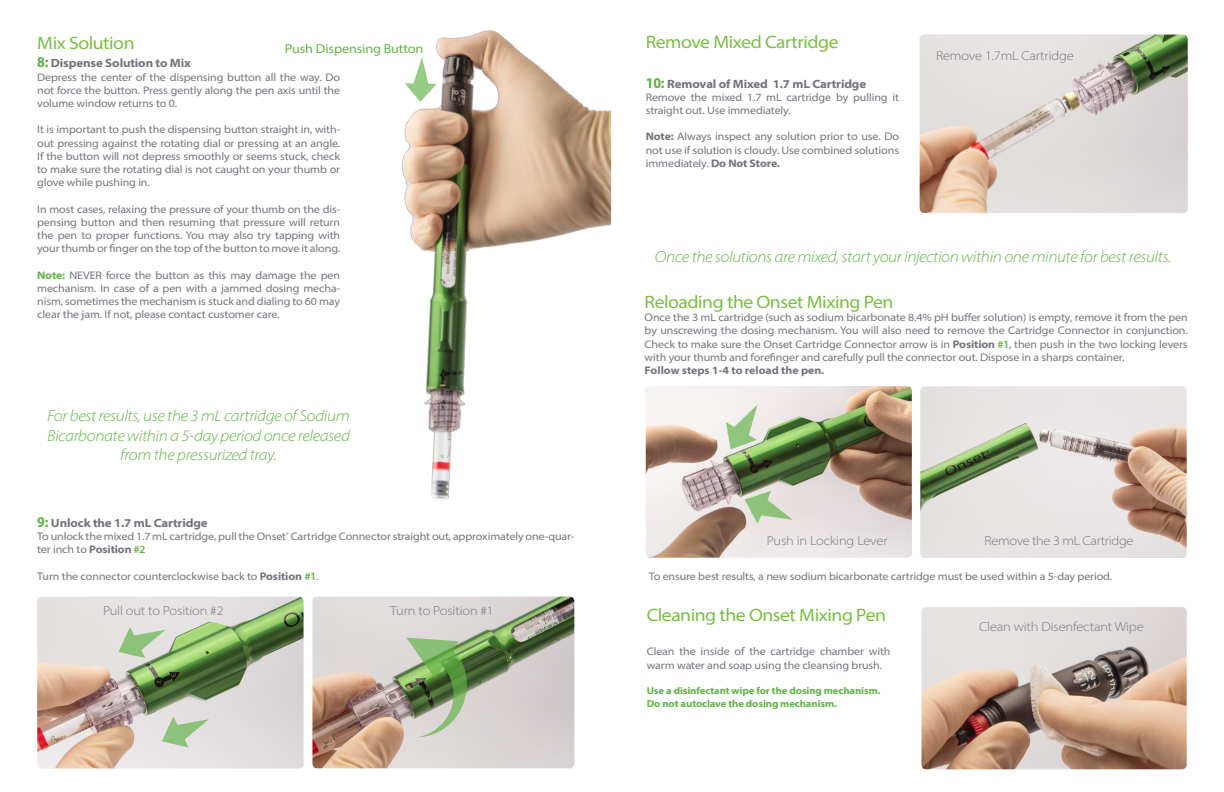
<style>
.page{position:relative;width:1224px;height:792px;background:#fff}
.page>*{position:absolute;margin:0;border:0;box-sizing:border-box;transform-origin:0 0}
.t1{font:semi-expanded 18px "Myriad Pro";letter-spacing:-.025em;color:#77bd42}
.t2{font:italic 300 semi-expanded 16px/19.2px "Myriad Pro";letter-spacing:-.02em;color:#60b245;text-align:center}
.t3{font:300 semi-expanded 13px "Myriad Pro";letter-spacing:-.01em;color:#71737a}
.t4{font:semi-expanded 13px "Myriad Pro";letter-spacing:-.01em;color:#60b245}
.t5{font:700 semi-expanded 12px "Myriad Pro";letter-spacing:-.01em;color:#71737a}
.t6{font:semi-expanded 11px/13.2px "Myriad Pro";letter-spacing:-.01em;color:#71737a;text-align:justify}
.t7{font:700 semi-expanded 11px "Myriad Pro";color:#71737a}
.t8{font:700 semi-expanded 10px "Myriad Pro";letter-spacing:-.01em;color:#60b245}
.s1{font-stretch:semi-condensed;font-size:15px;color:#60b245}
.s2{font-weight:700;color:#60b245}
.s3{font-weight:700}
.s4{font-weight:600;color:#60b245}
</style>
<div class="page">
<img style="left:401px;top:30px;width:210px;height:470px">
<svg style="left:405px;top:57px;width:32px;height:45px"></svg>
<img style="left:37px;top:597px;width:267px;height:171px">
<svg style="left:119px;top:627px;width:47px;height:31px"></svg>
<svg style="left:162px;top:716px;width:47px;height:32px;background:#c0d4b6"></svg>
<img style="left:312px;top:597px;width:262px;height:171px">
<svg style="left:406px;top:638px;width:66px;height:99px;background:#8ca77b"></svg>
<img style="left:920px;top:35px;width:268px;height:178px">
<img style="left:646px;top:386px;width:266px;height:172px">
<svg style="left:745px;top:491px;width:48px;height:33px;background:#c1d3b5"></svg>
<svg style="left:726px;top:405px;width:32px;height:44px"></svg>
<img style="left:920px;top:386px;width:267px;height:172px">
<img style="left:922px;top:607px;width:265px;height:162px">
<p class="t1" style="left:37px;top:32px;width:99px">Mix Solution</p>
<p class="t5" style="left:37px;top:56px;width:155px"><span class="s1">8:</span> Dispense Solution to Mix</p>
<p class="t6" style="left:37px;top:70px;width:304px">Depress the center of the dispensing button all the way. Do not force the button. Press gently along the pen axis until the volume window returns to 0.</p>
<p class="t6" style="left:37px;top:123px;width:304px">It is important to push the dispensing button straight in, with&shy;out pressing against the rotating dial or pressing at an angle.<br>If the button will not depress smoothly or seems stuck, check to make sure the rotating dial is not caught on your thumb or glove while pushing in.</p>
<p class="t6" style="left:37px;top:202px;width:304px">In most cases, relaxing the pressure of your thumb on the dis&shy;pensing button and then resuming that pressure will return the pen to proper functions. You may also try tapping with your thumb or finger on the top of the button to move it along.</p>
<p class="t6" style="left:37px;top:268px;width:304px"><span class="s2">Note:</span> NEVER force the button as this may damage the pen mechanism. In case of a pen with a jammed dosing mecha&shy;nism, sometimes the mechanism is stuck and dialing to 60 may clear the jam. If not, please contact customer care.</p>
<p class="t4" style="left:285px;top:40px;width:140px">Push Dispensing Button</p>
<p class="t2" style="left:47px;top:406px;width:304px">For best results, use the 3 mL cartridge of Sodium<br>Bicarbonate within a 5-day period once released from the pressurized tray.</p>
<p class="t5" style="left:37px;top:515px;width:172px"><span class="s1">9:</span> Unlock the 1.7 mL Cartridge</p>
<p class="t6" style="left:37px;top:530px;width:539px">To unlock the mixed 1.7 mL cartridge, pull the Onset<sup>®</sup> Cartridge Connector straight out, approximately one-quar&shy;ter inch to <span class="s3">Position</span> <span class="s4">#2</span></p>
<p class="t6" style="left:37px;top:569px;width:283px">Turn the connector counterclockwise back to <span class="s3">Position</span> <span class="s4">#1</span>.</p>
<p class="t3" style="left:103px;top:603px;width:122px">Pull out to Position #2</p>
<p class="t3" style="left:390px;top:603px;width:105px">Turn to Position #1</p>
<p class="t1" style="left:646px;top:31px;width:194px">Remove Mixed Cartridge</p>
<p class="t5" style="left:646px;top:76px;width:222px"><span class="s1">10:</span> Removal of Mixed 1.7 mL Cartridge</p>
<p class="t6" style="left:646px;top:90px;width:255px">Remove the mixed 1.7 mL cartridge by pulling it straight out. Use immediately.</p>
<p class="t6" style="left:646px;top:130px;width:255px"><span class="s3">Note:</span> Always inspect any solution prior to use. Do not use if solution is cloudy. Use combined solutions immediately. <span class="s3">Do Not Store.</span></p>
<p class="t3" style="left:936px;top:48px;width:139px">Remove 1.7mL Cartridge</p>
<p class="t2" style="left:655px;top:247px;width:518px">Once the solutions are mixed, start your injection within one minute for best results.</p>
<p class="t1" style="left:645px;top:291px;width:250px">Reloading the Onset Mixing Pen</p>
<p class="t6" style="left:645px;top:311px;width:545px">Once the 3 mL cartridge (such as sodium bicarbonate 8.4% pH buffer solution) is empty, remove it from the pen by unscrewing the dosing mechanism. You will also need to remove the Cartridge Connector in conjunction.<br>Check to make sure the Onset Cartridge Connector arrow is in <span class="s3">Position</span> <span class="s4">#1</span>, then push in the two locking levers with your thumb and forefinger and carefully pull the connector out. Dispose in a sharps container.</p>
<p class="t7" style="left:645px;top:363px;width:181px">Follow steps 1-4 to reload the pen.</p>
<p class="t3" style="left:767px;top:533px;width:122px">Push in Locking Lever</p>
<p class="t3" style="left:985px;top:533px;width:151px">Remove the 3 mL Cartridge</p>
<p class="t6" style="left:649px;top:570px;width:465px">To ensure best results, a new sodium bicarbonate cartridge must be used within a 5-day period.</p>
<p class="t1" style="left:647px;top:603px;width:241px">Cleaning the Onset Mixing Pen</p>
<p class="t6" style="left:647px;top:645px;width:245px">Clean the inside of the cartridge chamber with warm water and soap using the cleansing brush.</p>
<p class="t8" style="left:647px;top:684px;width:235px">Use a disinfectant wipe for the dosing mechanism.</p>
<p class="t8" style="left:647px;top:697px;width:192px">Do not autoclave the dosing mechanism.</p>
<p class="t3" style="left:979px;top:619px;width:166px">Clean with Disenfectant Wipe</p>
</div>
